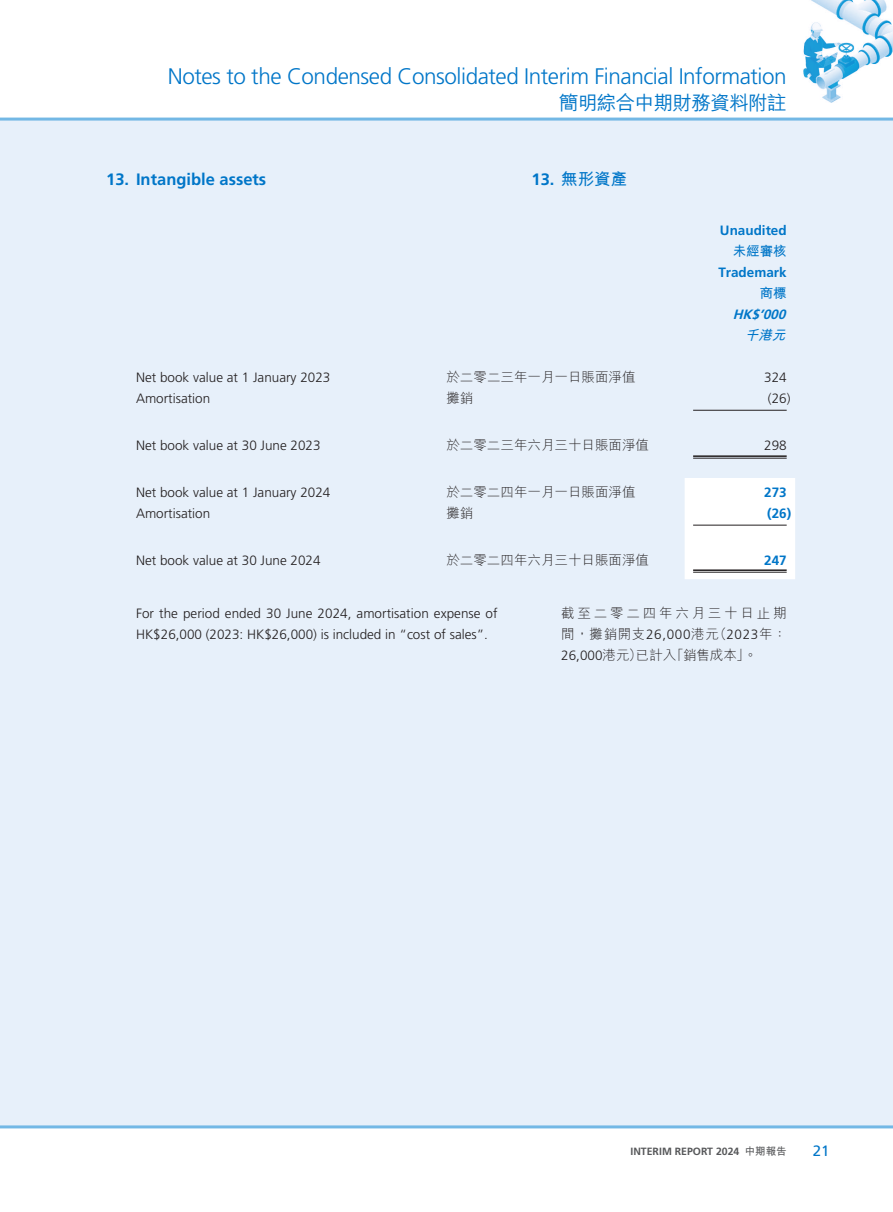
<style>
.page{position:relative;width:893px;height:1212px;background:#fff}
.page>*{position:absolute;margin:0;border:0;box-sizing:border-box;transform-origin:0 0}
.t1{font:300 22.5px "Frutiger LT Std";letter-spacing:-.02em;color:#0076c8}
.t2{font:500 19.5px "M Hei HK";letter-spacing:-.03em;color:#0076c8}
.t3{font:700 16.5px "Frutiger LT Std";color:#0076c8}
.t4{font:700 16.5px "M Hei HK";color:#0076c8}
.t5{font:15px "Frutiger LT Std";color:#0076c8}
.t6{font:300 13.5px/21px "Frutiger LT Std";color:#231f20}
.t7{font:300 13.5px/21px "M Hei HK";color:#231f20;text-align:justify}
.t8{font:700 13.5px "Frutiger LT Std";color:#0076c8}
.t9{font:italic 700 13.5px "Frutiger LT Std";color:#0076c8}
.t10{font:700 13.5px "M Hei HK";color:#0076c8}
.t11{font:italic 700 13.5px "M Hei HK";color:#0076c8}
.t12{font:700 10.5px "Frutiger LT Std";color:#57585a}
.s1{font-family:"Frutiger LT Std"}
.s2{font-family:"M Hei HK"}
</style>
<div class="page">
<div style="left:0;top:119px;width:893px;height:1008px;background:#e7f0fa"></div>
<hr style="left:0;top:1125px;width:893px;height:3px;background:#73b8e5">
<img style="left:0;top:0;width:893px;height:118px">
<hr style="left:0;top:118px;width:893px;height:3px;background:#73b8e5">
<div style="left:685px;top:478px;width:110px;height:101px;background:#fff"></div>
<hr style="left:693px;top:410px;width:94px;height:1px;background:#231f20">
<hr style="left:693px;top:455px;width:94px;height:2px;background:#231f20">
<hr style="left:693px;top:458px;width:94px;height:1px;background:#231f20">
<hr style="left:693px;top:525px;width:94px;height:1px;background:#231f20">
<hr style="left:693px;top:569px;width:94px;height:2px;background:#231f20">
<hr style="left:693px;top:572px;width:94px;height:1px;background:#231f20">
<h1 class="t1" style="left:168px;top:64px;width:620px">Notes to the Condensed Consolidated Interim Financial Information</h1>
<h2 class="t2" style="left:559px;top:88px;width:229px">簡明綜合中期財務資料附註</h2>
<p class="t3" style="left:106px;top:169px;width:161px">13. Intangible assets</p>
<p class="t4" style="left:531px;top:167px;width:97px"><span class="s1">13.</span> 無形資產</p>
<p class="t8" style="left:720px;top:223px;width:68px">Unaudited</p>
<p class="t10" style="left:733px;top:242px;width:55px">未經審核</p>
<p class="t8" style="left:718px;top:265px;width:70px">Trademark</p>
<p class="t10" style="left:760px;top:284px;width:28px">商標</p>
<p class="t9" style="left:733px;top:307px;width:58px">HK$’000</p>
<p class="t11" style="left:745px;top:326px;width:47px">千港元</p>
<p class="t6" style="left:136px;top:367px;width:196px">Net book value at 1 January 2023</p>
<p class="t7" style="left:446px;top:366px;width:190px">於二零二三年一月一日賬面淨值</p>
<p class="t6" style="left:764px;top:367px;width:24px">324</p>
<p class="t6" style="left:136px;top:388px;width:76px">Amortisation</p>
<p class="t7" style="left:446px;top:387px;width:28px">攤銷</p>
<p class="t6" style="left:768px;top:388px;width:24px">(26)</p>
<p class="t6" style="left:136px;top:435px;width:186px">Net book value at 30 June 2023</p>
<p class="t7" style="left:446px;top:434px;width:204px">於二零二三年六月三十日賬面淨值</p>
<p class="t6" style="left:764px;top:435px;width:24px">298</p>
<p class="t6" style="left:136px;top:482px;width:196px">Net book value at 1 January 2024</p>
<p class="t7" style="left:446px;top:481px;width:190px">於二零二四年一月一日賬面淨值</p>
<p class="t8" style="left:764px;top:485px;width:24px">273</p>
<p class="t6" style="left:136px;top:503px;width:76px">Amortisation</p>
<p class="t7" style="left:446px;top:502px;width:28px">攤銷</p>
<p class="t8" style="left:767px;top:506px;width:26px">(26)</p>
<p class="t6" style="left:136px;top:550px;width:186px">Net book value at 30 June 2024</p>
<p class="t7" style="left:446px;top:549px;width:204px">於二零二四年六月三十日賬面淨值</p>
<p class="t8" style="left:764px;top:553px;width:24px">247</p>
<p class="t6" style="left:136px;top:603px;width:363px">For the period ended 30 June 2024, amortisation expense of<br>HK$26,000 (2023: HK$26,000) is included in “cost of sales”.</p>
<p class="t7" style="left:561px;top:602px;width:227px">截至二零二四年六月三十日止期間，攤銷開支<span class="s1">26,000</span>港元（<span class="s1">2023</span>年：<span class="s1">26,000</span>港元）已計入「銷售成本」。</p>
<p class="t12" style="left:630px;top:1145px;width:158px">INTERIM REPORT 2024 <span class="s2">中期報告</span></p>
<p class="t5" style="left:813px;top:1142px;width:18px">21</p>
</div>
